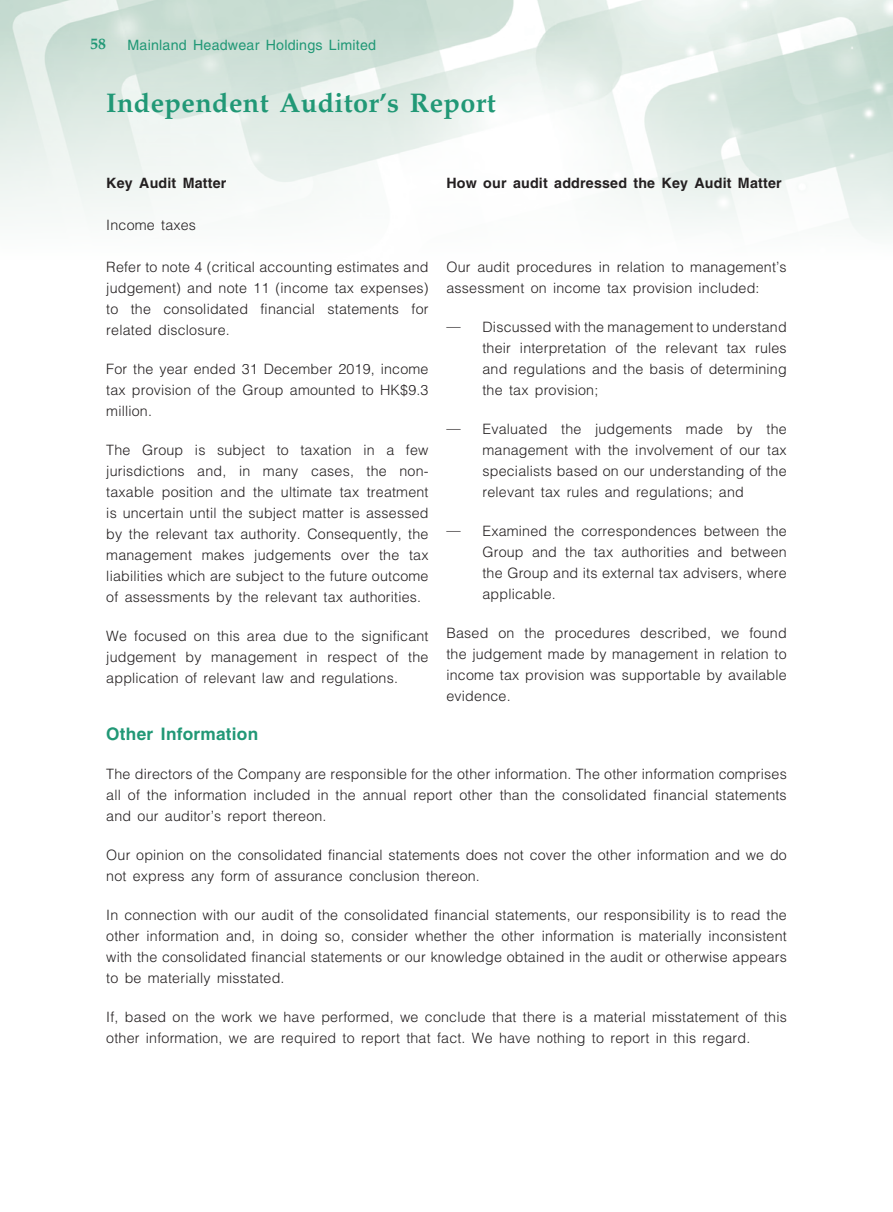
<style>
.page{position:relative;width:893px;height:1212px;background:#fff}
.page>*{position:absolute;margin:0;border:0;box-sizing:border-box;transform-origin:0 0}
.t1{font:700 27px "Palatino LT Std";letter-spacing:.01em;color:#219876}
._03_H1{font:700 17.25px "Helvetica LT Std";letter-spacing:.015em;color:#219876}
.t2{font:700 15.75px "Palatino LT Std";color:#219876}
._01_Body_Text{font:300 14.25px/21px "Helvetica LT Std";letter-spacing:.015em;color:#231f20;text-align:justify}
._07_IN0{font:300 14.25px/21px "Helvetica LT Std";letter-spacing:.015em;color:#231f20;text-align:justify}
._01_Body_Text-2{font:700 14.25px "Helvetica LT Std";letter-spacing:.015em;color:#231f20}
.t3{font:14.25px "Helvetica LT Std";letter-spacing:.015em;color:#219876}
</style>
<div class="page">
<img style="left:0;top:0;width:893px;height:236px">
<p class="t2" style="left:90px;top:34px;width:17px">58</p>
<p class="t3" style="left:128px;top:36px;width:250px">Mainland Headwear Holdings Limited</p>
<h1 class="t1" style="left:106px;top:87px;width:391px">Independent Auditor’s Report</h1>
<p class="_01_Body_Text-2" style="left:106px;top:174px;width:122px">Key Audit Matter</p>
<p class="_01_Body_Text-2" style="left:446px;top:174px;width:337px">How our audit addressed the Key Audit Matter</p>
<p class="_01_Body_Text" style="left:106px;top:214px;width:91px">Income taxes</p>
<p class="_01_Body_Text" style="left:106px;top:256px;width:324px">Refer to note 4 (critical accounting estimates and judgement) and note 11 (income tax expenses) to the consolidated financial statements for related disclosure.</p>
<p class="_01_Body_Text" style="left:106px;top:358px;width:324px">For the year ended 31 December 2019, income tax provision of the Group amounted to HK$9.3 million.</p>
<p class="_01_Body_Text" style="left:106px;top:439px;width:324px">The Group is subject to taxation in a few jurisdictions and, in many cases, the non&shy;taxable position and the ultimate tax treatment is uncertain until the subject matter is assessed by the relevant tax authority. Consequently, the management makes judgements over the tax liabilities which are subject to the future outcome of assessments by the relevant tax authorities.</p>
<p class="_01_Body_Text" style="left:106px;top:625px;width:324px">We focused on this area due to the significant judgement by management in respect of the application of relevant law and regulations.</p>
<p class="_01_Body_Text" style="left:446px;top:256px;width:342px">Our audit procedures in relation to management’s assessment on income tax provision included:</p>
<p class="_07_IN0" style="left:482px;top:316px;width:306px;text-indent:-36px">— Discussed with the management to understand their interpretation of the relevant tax rules and regulations and the basis of determining the tax provision;</p>
<p class="_07_IN0" style="left:482px;top:418px;width:306px;text-indent:-36px">— Evaluated the judgements made by the management with the involvement of our tax specialists based on our understanding of the relevant tax rules and regulations; and</p>
<p class="_07_IN0" style="left:482px;top:520px;width:306px;text-indent:-36px">— Examined the correspondences between the Group and the tax authorities and between the Group and its external tax advisers, where applicable.</p>
<p class="_01_Body_Text" style="left:446px;top:622px;width:342px">Based on the procedures described, we found the judgement made by management in relation to income tax provision was supportable by available evidence.</p>
<p class="_03_H1" style="left:106px;top:723px;width:153px">Other Information</p>
<p class="_01_Body_Text" style="left:106px;top:763px;width:682px">The directors of the Company are responsible for the other information. The other information comprises all of the information included in the annual report other than the consolidated financial statements and our auditor’s report thereon.</p>
<p class="_01_Body_Text" style="left:106px;top:844px;width:682px">Our opinion on the consolidated financial statements does not cover the other information and we do not express any form of assurance conclusion thereon.</p>
<p class="_01_Body_Text" style="left:106px;top:904px;width:682px">In connection with our audit of the consolidated financial statements, our responsibility is to read the other information and, in doing so, consider whether the other information is materially inconsistent with the consolidated financial statements or our knowledge obtained in the audit or otherwise appears to be materially misstated.</p>
<p class="_01_Body_Text" style="left:106px;top:1006px;width:682px">If, based on the work we have performed, we conclude that there is a material misstatement of this other information, we are required to report that fact. We have nothing to report in this regard.</p>
</div>
